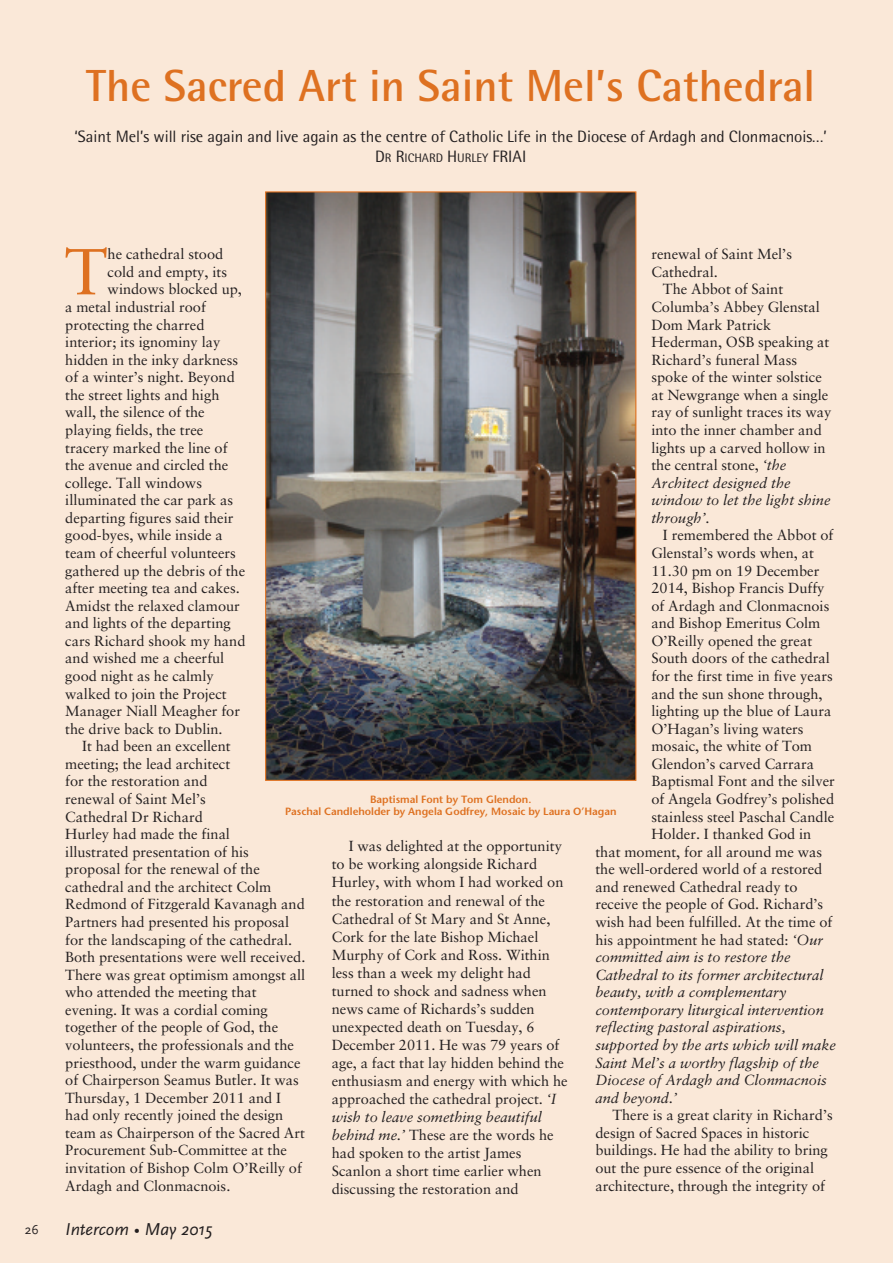
<style>
.page{position:relative;width:893px;height:1263px;background:#fae8d8}
.page>*{position:absolute;margin:0;border:0;box-sizing:border-box;transform-origin:0 0}
.t1{font:64.95px "Sabon";color:#de7121}
.t2{font:700 45px "AT Rotis Semi Sans";color:#de7121}
.t3{font:italic 18px "Scala Sans";color:#231f20}
.t4{font:16.5px "AT Rotis Semi Sans";color:#231f20}
.t5{font:14.7px/18px "Sabon";color:#231f20}
.t6{font:italic 14.7px "Sabon";color:#231f20}
.t7{font:13.5px "Scala Sans";color:#231f20}
.t8{font:12.3px "AT Rotis Semi Sans";color:#231f20}
.t9{font:600 10.5px/12.6px "Stone Sans";color:#de7121;text-align:center}
.s1{font-size:16.5px}
.s2{font-style:italic}
</style>
<div class="page">
<img style="left:267px;top:193px;width:367px;height:586px">
<h2 class="t2" style="left:86px;top:70px;width:731px">The Sacred Art in Saint Mel’s Cathedral</h2>
<p class="t4" style="left:75px;top:131px;width:754px">‘Saint Mel’s will rise again and live again as the centre of Catholic Life in the Diocese of Ardagh and Clonmacnois…’</p>
<p class="t8" style="left:375px;top:153px;width:153px"><span class="s1">D</span>R <span class="s1">R</span>ICHARD <span class="s1">H</span>URLEY <span class="s1">FRIAI</span></p>
<h1 class="t1" style="left:64px;top:245px;width:45px">T</h1>
<p class="t5" style="left:108px;top:246px;width:117px">he cathedral stood</p>
<p class="t5" style="left:651px;top:247px;width:142px;line-height:17.5px">renewal of Saint Mel’s<br>Cathedral.</p>
<p class="t5" style="left:651px;top:282px;width:181px;line-height:17.5px;text-indent:12px">The Abbot of Saint<br>Columba’s Abbey Glenstal<br>Dom Mark Patrick<br>Hederman, OSB speaking at<br>Richard’s funeral Mass spoke of the winter solstice at Newgrange when a single ray of sunlight traces its way into the inner chamber and lights up a carved hollow in the central stone, <span class="s2">‘the<br>Architect designed the window to let the light shine through’.</span></p>
<p class="t5" style="left:663px;top:527px;width:172px">I remembered the Abbot of</p>
<p class="t5" style="left:651px;top:545px;width:164px">Glenstal’s words when, at</p>
<p class="t5" style="left:651px;top:563px;width:169px">11.30 pm on 19 December</p>
<p class="t5" style="left:651px;top:580px;width:175px">2014, Bishop Francis Duffy</p>
<p class="t5" style="left:651px;top:598px;width:179px">of Ardagh and Clonmacnois</p>
<p class="t5" style="left:651px;top:615px;width:170px">and Bishop Emeritus Colm</p>
<p class="t5" style="left:651px;top:633px;width:162px">O’Reilly opened the great</p>
<p class="t5" style="left:651px;top:650px;width:180px">South doors of the cathedral</p>
<p class="t5" style="left:651px;top:668px;width:183px">for the first time in five years</p>
<p class="t5" style="left:651px;top:686px;width:173px">and the sun shone through,</p>
<p class="t5" style="left:651px;top:703px;width:181px">lighting up the blue of Laura</p>
<p class="t5" style="left:651px;top:721px;width:154px">O’Hagan’s living waters</p>
<p class="t5" style="left:651px;top:738px;width:162px">mosaic, the white of Tom</p>
<p class="t5" style="left:651px;top:756px;width:164px">Glendon’s carved Carrara</p>
<p class="t5" style="left:651px;top:773px;width:185px">Baptismal Font and the silver</p>
<p class="t5" style="left:651px;top:791px;width:184px">of Angela Godfrey’s polished</p>
<p class="t5" style="left:651px;top:808px;width:184px">stainless steel Paschal Candle</p>
<p class="t5" style="left:651px;top:826px;width:161px">Holder. I thanked God in</p>
<p class="t5" style="left:595px;top:844px;width:228px">that moment, for all around me was</p>
<p class="t5" style="left:595px;top:861px;width:229px">the well-ordered world of a restored</p>
<p class="t5" style="left:595px;top:879px;width:204px">and renewed Cathedral ready to</p>
<p class="t5" style="left:595px;top:896px;width:229px">receive the people of God. Richard’s</p>
<p class="t5" style="left:595px;top:914px;width:239px">wish had been fulfilled. At the time of</p>
<p class="t5" style="left:595px;top:931px;width:229px">his appointment he had stated: <span class="s2">‘Our</span></p>
<p class="t6" style="left:595px;top:951px;width:197px">committed aim is to restore the</p>
<p class="t6" style="left:595px;top:968px;width:230px">Cathedral to its former architectural</p>
<p class="t6" style="left:595px;top:986px;width:192px">beauty, with a complementary</p>
<p class="t6" style="left:595px;top:1003px;width:230px">contemporary liturgical intervention</p>
<p class="t6" style="left:595px;top:1021px;width:192px">reflecting pastoral aspirations,</p>
<p class="t6" style="left:595px;top:1039px;width:242px">supported by the arts which will make</p>
<p class="t6" style="left:595px;top:1056px;width:225px">Saint Mel’s a worthy flagship of the</p>
<p class="t6" style="left:595px;top:1074px;width:233px">Diocese of Ardagh and Clonmacnois</p>
<p class="t6" style="left:595px;top:1091px;width:83px">and beyond.’</p>
<p class="t5" style="left:595px;top:1107px;width:239px;line-height:17.5px;text-indent:17px">There is a great clarity in Richard’s design of Sacred Spaces in historic buildings. He had the ability to bring out the pure essence of the original architecture, through the integrity of</p>
<p class="t5" style="left:108px;top:264px;width:121px">cold and empty, its</p>
<p class="t5" style="left:108px;top:281px;width:136px">windows blocked up,</p>
<p class="t5" style="left:65px;top:299px;width:142px">a metal industrial roof</p>
<p class="t5" style="left:65px;top:317px;width:141px">protecting the charred</p>
<p class="t5" style="left:65px;top:334px;width:157px">interior; its ignominy lay</p>
<p class="t5" style="left:65px;top:352px;width:174px">hidden in the inky darkness</p>
<p class="t5" style="left:65px;top:369px;width:171px">of a winter’s night. Beyond</p>
<p class="t5" style="left:65px;top:387px;width:156px">the street lights and high</p>
<p class="t5" style="left:65px;top:404px;width:141px">wall, the silence of the</p>
<p class="t5" style="left:65px;top:422px;width:140px">playing fields, the tree</p>
<p class="t5" style="left:65px;top:440px;width:164px">tracery marked the line of</p>
<p class="t5" style="left:65px;top:457px;width:165px">the avenue and circled the</p>
<p class="t5" style="left:65px;top:475px;width:138px">college. Tall windows</p>
<p class="t5" style="left:65px;top:492px;width:169px">illuminated the car park as</p>
<p class="t5" style="left:65px;top:510px;width:170px">departing figures said their</p>
<p class="t5" style="left:65px;top:527px;width:159px">good-byes, while inside a</p>
<p class="t5" style="left:65px;top:545px;width:172px">team of cheerful volunteers</p>
<p class="t5" style="left:65px;top:563px;width:181px">gathered up the debris of the</p>
<p class="t5" style="left:65px;top:580px;width:176px">after meeting tea and cakes.</p>
<p class="t5" style="left:65px;top:598px;width:176px">Amidst the relaxed clamour</p>
<p class="t5" style="left:65px;top:615px;width:167px">and lights of the departing</p>
<p class="t5" style="left:65px;top:633px;width:182px">cars Richard shook my hand</p>
<p class="t5" style="left:65px;top:650px;width:161px">and wished me a cheerful</p>
<p class="t5" style="left:65px;top:668px;width:150px">good night as he calmly</p>
<p class="t5" style="left:65px;top:686px;width:163px">walked to join the Project</p>
<p class="t5" style="left:65px;top:703px;width:176px">Manager Niall Meagher for</p>
<p class="t5" style="left:65px;top:721px;width:159px">the drive back to Dublin.</p>
<p class="t5" style="left:82px;top:738px;width:150px">It had been an excellent</p>
<p class="t5" style="left:65px;top:756px;width:166px">meeting; the lead architect</p>
<p class="t5" style="left:65px;top:773px;width:144px">for the restoration and</p>
<p class="t5" style="left:65px;top:791px;width:142px">renewal of Saint Mel’s</p>
<p class="t5" style="left:65px;top:808px;width:139px">Cathedral Dr Richard</p>
<p class="t5" style="left:65px;top:826px;width:166px">Hurley had made the final</p>
<p class="t5" style="left:65px;top:844px;width:185px">illustrated presentation of his</p>
<p class="t5" style="left:65px;top:861px;width:196px">proposal for the renewal of the</p>
<p class="t5" style="left:65px;top:879px;width:208px">cathedral and the architect Colm</p>
<p class="t5" style="left:65px;top:896px;width:241px">Redmond of Fitzgerald Kavanagh and</p>
<p class="t5" style="left:65px;top:914px;width:226px">Partners had presented his proposal</p>
<p class="t5" style="left:65px;top:931px;width:229px">for the landscaping of the cathedral.</p>
<p class="t5" style="left:65px;top:949px;width:242px">Both presentations were well received.</p>
<p class="t5" style="left:65px;top:967px;width:242px">There was great optimism amongst all</p>
<p class="t5" style="left:65px;top:984px;width:193px">who attended the meeting that</p>
<p class="t5" style="left:65px;top:1002px;width:204px">evening. It was a cordial coming</p>
<p class="t5" style="left:65px;top:1019px;width:214px">together of the people of God, the</p>
<p class="t5" style="left:65px;top:1037px;width:230px">volunteers, the professionals and the</p>
<p class="t5" style="left:65px;top:1054px;width:237px">priesthood, under the warm guidance</p>
<p class="t5" style="left:65px;top:1072px;width:235px">of Chairperson Seamus Butler. It was</p>
<p class="t5" style="left:65px;top:1090px;width:217px">Thursday, 1 December 2011 and I</p>
<p class="t5" style="left:65px;top:1107px;width:220px">had only recently joined the design</p>
<p class="t5" style="left:65px;top:1125px;width:241px">team as Chairperson of the Sacred Art</p>
<p class="t5" style="left:65px;top:1142px;width:223px">Procurement Sub-Committee at the</p>
<p class="t5" style="left:65px;top:1160px;width:238px">invitation of Bishop Colm O’Reilly of</p>
<p class="t5" style="left:65px;top:1177px;width:167px">Ardagh and Clonmacnois.</p>
<p class="t9" style="left:285px;top:794px;width:333px">Baptismal Font by Tom Glendon.<br>Paschal Candleholder by Angela Godfrey, Mosaic by Laura O’Hagan</p>
<p class="t5" style="left:332px;top:838px;width:237px;text-indent:17px">I was delighted at the opportunity to be working alongside Richard<br>Hurley, with whom I had worked on the restoration and renewal of the<br>Cathedral of St Mary and St Anne,<br>Cork for the late Bishop Michael<br>Murphy of Cork and Ross. Within less than a week my delight had turned to shock and sadness when news came of Richards’s sudden unexpected death on Tuesday, 6<br>December 2011. He was 79 years of age, a fact that lay hidden behind the enthusiasm and energy with which he approached the cathedral project. <span class="s2">‘I wish to leave something beautiful behind me.’</span> These are the words he had spoken to the artist James<br>Scanlon a short time earlier when discussing the restoration and</p>
<p class="t7" style="left:25px;top:1222px;width:16px">26</p>
<p class="t3" style="left:65px;top:1219px;width:148px">Intercom • May 2015</p>
</div>
